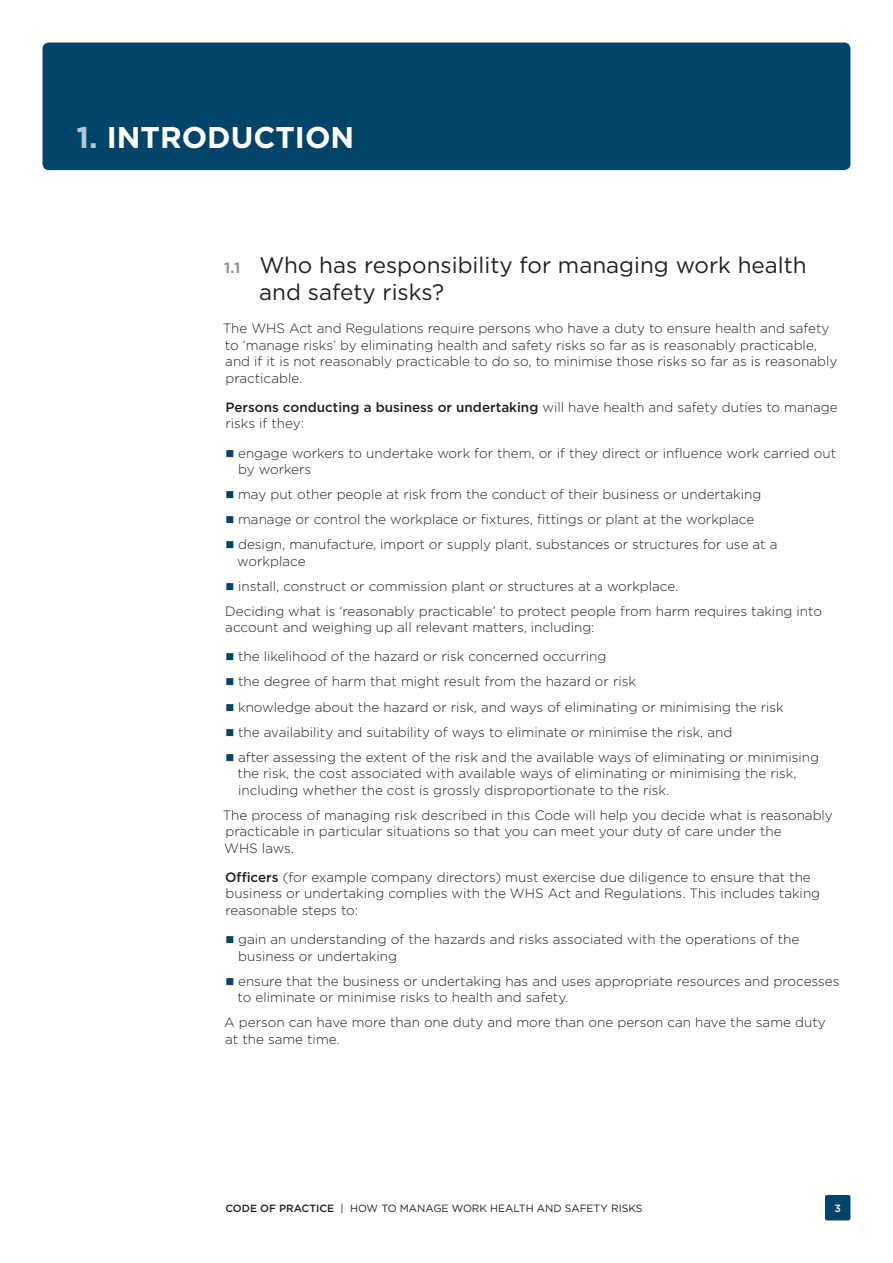
<style>
.page{position:relative;width:893px;height:1263px;background:#fff}
.page>*{position:absolute;margin:0;border:0;box-sizing:border-box;transform-origin:0 0}
.Header_1{font:700 30px "Gotham";color:#fff}
.Header_2{font:22.5px/27px "Gotham";color:#231f20}
.Body_copy{font:300 13.5px/16.5px "Gotham";color:#231f20}
.t1{font:10.5px "Gotham";color:#231f20}
.Body_copy-2{font:500 10.5px "Gotham";color:#fff}
.s1{color:#b0c7d9}
.s2{font-weight:700;font-size:15px;color:#939598}
.s3{font-weight:500}
</style>
<div class="page">
<div style="left:43px;top:43px;width:807px;height:127px;background:#00446a;border-radius:6px"></div>
<div style="left:825px;top:1195px;width:25px;height:25px;background:#00446a;border-radius:2px"></div>
<p class="Header_1" style="left:77px;top:120px;width:279px"><span class="s1">1.</span> INTRODUCTION</p>
<p class="Header_2" style="left:259px;top:252px;width:549px;text-indent:-35px"><span class="s2">1.1</span> Who has responsibility for managing work health and safety risks?</p>
<p class="Body_copy" style="left:223px;top:320px;width:616px">The WHS Act and Regulations require persons who have a duty to ensure health and safety to ‘manage risks’ by eliminating health and safety risks so far as is reasonably practicable, and if it is not reasonably practicable to do so, to minimise those risks so far as is reasonably practicable.</p>
<p class="Body_copy" style="left:225px;top:399px;width:614px"><span class="s3">Persons conducting a business or undertaking</span> will have health and safety duties to manage risks if they:</p>
<p class="Body_copy" style="left:238px;top:445px;width:600px">engage workers to undertake work for them, or if they direct or influence work carried out by workers</p>
<p class="Body_copy" style="left:238px;top:486px;width:525px">may put other people at risk from the conduct of their business or undertaking</p>
<p class="Body_copy" style="left:238px;top:511px;width:518px">manage or control the workplace or fixtures, fittings or plant at the workplace</p>
<p class="Body_copy" style="left:237px;top:536px;width:542px">design, manufacture, import or supply plant, substances or structures for use at a workplace</p>
<p class="Body_copy" style="left:238px;top:578px;width:442px">install, construct or commission plant or structures at a workplace.</p>
<p class="Body_copy" style="left:225px;top:603px;width:598px">Deciding what is ‘reasonably practicable’ to protect people from harm requires taking into account and weighing up all relevant matters, including:</p>
<p class="Body_copy" style="left:238px;top:648px;width:370px">the likelihood of the hazard or risk concerned occurring</p>
<p class="Body_copy" style="left:238px;top:673px;width:399px">the degree of harm that might result from the hazard or risk</p>
<p class="Body_copy" style="left:238px;top:698px;width:547px">knowledge about the hazard or risk, and ways of eliminating or minimising the risk</p>
<p class="Body_copy" style="left:238px;top:723px;width:496px">the availability and suitability of ways to eliminate or minimise the risk, and</p>
<p class="Body_copy" style="left:238px;top:748px;width:583px">after assessing the extent of the risk and the available ways of eliminating or minimising the risk, the cost associated with available ways of eliminating or minimising the risk, including whether the cost is grossly disproportionate to the risk.</p>
<p class="Body_copy" style="left:223px;top:806px;width:612px">The process of managing risk described in this Code will help you decide what is reasonably practicable in particular situations so that you can meet your duty of care under the<br>WHS laws.</p>
<p class="Body_copy" style="left:225px;top:869px;width:596px"><span class="s3">Officers</span> (for example company directors) must exercise due diligence to ensure that the business or undertaking complies with the WHS Act and Regulations. This includes taking reasonable steps to:</p>
<p class="Body_copy" style="left:238px;top:931px;width:563px">gain an understanding of the hazards and risks associated with the operations of the business or undertaking</p>
<p class="Body_copy" style="left:238px;top:972px;width:603px">ensure that the business or undertaking has and uses appropriate resources and processes to eliminate or minimise risks to health and safety.</p>
<p class="Body_copy" style="left:224px;top:1014px;width:603px">A person can have more than one duty and more than one person can have the same duty at the same time.</p>
<p class="t1" style="left:225px;top:1202px;width:419px"><span class="s3">CODE OF PRACTICE</span> | HOW TO MANAGE WORK HEALTH AND SAFETY RISKS</p>
<p class="Body_copy-2" style="left:834px;top:1202px;width:8px">3</p>
</div>
